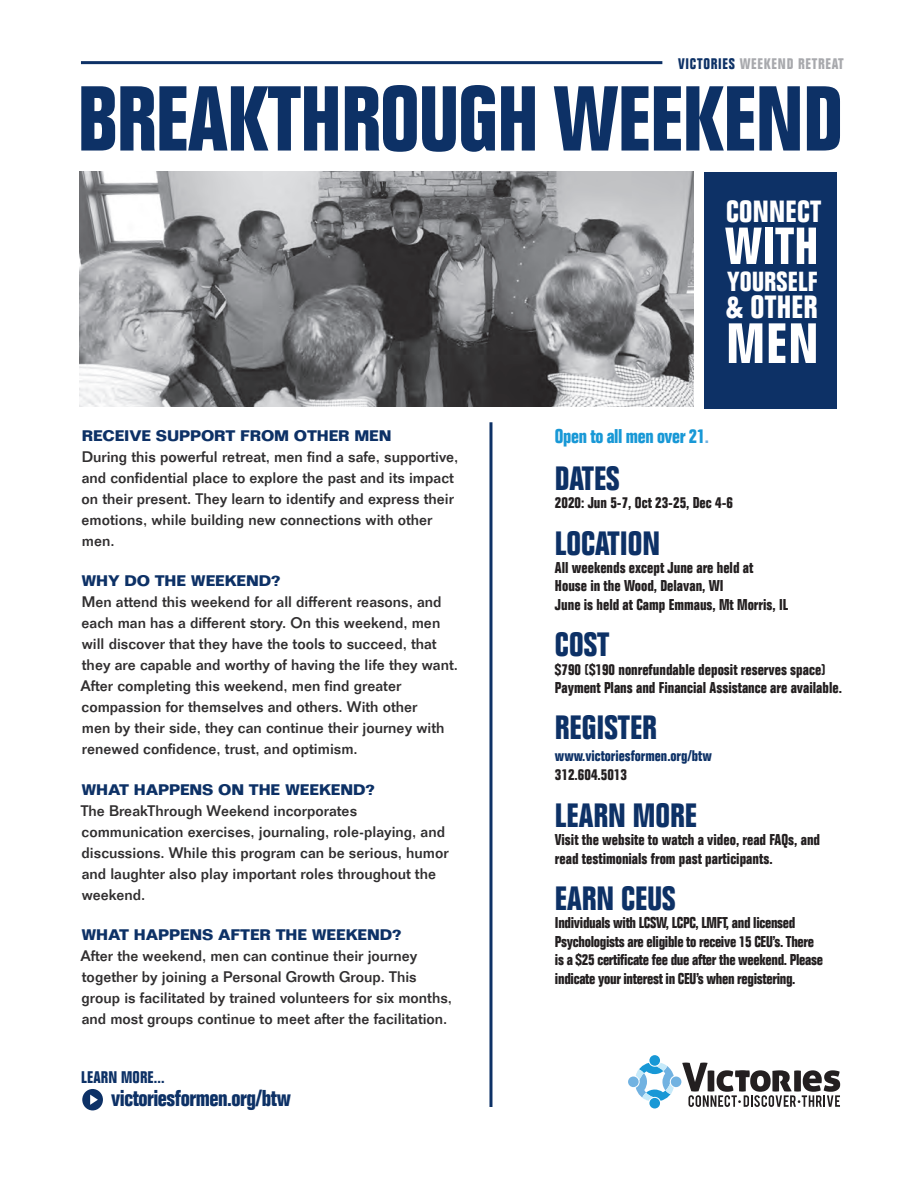
<style>
.page{position:relative;width:918px;height:1188px;background:#fff}
.page>*{position:absolute;margin:0;border:0;box-sizing:border-box;transform-origin:0 0}
.t1{font:700 condensed 90px "Folio";letter-spacing:-.01em;color:#0d3166}
.t2{font:700 condensed 55.5px "Folio";color:#fff}
.t3{font:700 condensed 51px "Folio";color:#fff}
.t4{font:700 condensed 33px "Folio";color:#0d3166}
.t5{font:700 condensed 31.5px "Folio";letter-spacing:.01em;color:#fff}
.t6{font:700 condensed 30px "Folio";letter-spacing:.01em;color:#fff}
.t7{font:700 condensed 27px "Folio";letter-spacing:.01em;color:#fff}
.t8{font:700 condensed 22.5px "Folio";letter-spacing:-.02em;color:#0d3166}
.t9{font:700 condensed 19.5px "Folio";letter-spacing:-.02em;color:#1898d6}
.t10{font:700 condensed 16.5px "Folio";letter-spacing:.01em;color:#0d3166}
.t11{font:700 condensed 15.3px/18.3px "Folio";color:#231f20}
.t12{font:700 condensed 15.3px/18.3px "Folio";letter-spacing:-.02em;color:#231f20}
.t13{font:500 15px/21px "Folio";color:#312f30}
.t14{font:700 15px "Folio";letter-spacing:-.01em;color:#0d3166}
.t15{font:700 condensed 15px "Folio";color:#0d3166}
.t16{font:700 condensed 15px "Folio";letter-spacing:.05em;color:#a8a9ad}
.s1{color:#0d3166}
.s2{color:#71b2e1}
</style>
<div class="page">
<img style="left:80px;top:172px;width:613px;height:235px">
<svg style="left:82px;top:1089px;width:21px;height:21px"></svg>
<hr style="left:489px;top:422px;width:3px;height:685px;background:#0d3166">
<hr style="left:81px;top:61px;width:581px;height:3px;background:#0d3166">
<div style="left:704px;top:172px;width:133px;height:237px;background:#0d3166"></div>
<svg style="left:682px;top:1063px;width:158px;height:44px"></svg>
<div style="left:671px;top:1077px;width:10px;height:10px;background:#71b2e1;border-radius:50%"></div>
<div style="left:628px;top:1077px;width:11px;height:10px;background:#71b2e1;border-radius:50%"></div>
<div style="left:649px;top:1098px;width:11px;height:11px;background:#1898d6;border-radius:50%"></div>
<div style="left:649px;top:1055px;width:11px;height:11px;background:#1898d6;border-radius:50%"></div>
<svg style="left:636px;top:1063px;width:38px;height:38px"></svg>
<p class="t16" style="left:678px;top:59px;width:167px"><span class="s1">VICTORIES</span> WEEKEND RETREAT</p>
<h1 class="t1" style="left:77px;top:86px;width:767px">BREAKTHROUGH WEEKEND</h1>
<p class="t14" style="left:82px;top:430px;width:311px">RECEIVE SUPPORT FROM OTHER MEN</p>
<p class="t13" style="left:82px;top:448px;width:378px">During this powerful retreat, men find a safe, supportive, and confidential place to explore the past and its impact on their present. They learn to identify and express their emotions, while building new connections with other men.</p>
<p class="t14" style="left:81px;top:576px;width:201px">WHY DO THE WEEKEND?</p>
<p class="t13" style="left:81px;top:593px;width:378px">Men attend this weekend for all different reasons, and each man has a different story. On this weekend, men will discover that they have the tools to succeed, that they are capable and worthy of having the life they want.<br>After completing this weekend, men find greater compassion for themselves and others. With other<br>men by their side, they can continue their journey with renewed confidence, trust, and optimism.</p>
<p class="t14" style="left:81px;top:784px;width:295px">WHAT HAPPENS ON THE WEEKEND?</p>
<p class="t13" style="left:81px;top:802px;width:370px">The BreakThrough Weekend incorporates communication exercises, journaling, role-playing, and discussions. While this program can be serious, humor and laughter also play important roles throughout the weekend.</p>
<p class="t14" style="left:81px;top:930px;width:322px">WHAT HAPPENS AFTER THE WEEKEND?</p>
<p class="t13" style="left:81px;top:947px;width:373px">After the weekend, men can continue their journey together by joining a Personal Growth Group. This group is facilitated by trained volunteers for six months, and most groups continue to meet after the facilitation.</p>
<p class="t10" style="left:81px;top:1071px;width:85px">LEARN MORE...</p>
<h3 class="t8" style="left:111px;top:1090px;width:181px">victoriesformen.org/btw</h3>
<h3 class="t6" style="left:726px;top:201px;width:97px">CONNECT</h3>
<h3 class="t3" style="left:725px;top:228px;width:95px">WITH</h3>
<h3 class="t7" style="left:727px;top:272px;width:92px">YOURSELF</h3>
<h3 class="t5" style="left:726px;top:296px;width:93px">&amp; OTHER</h3>
<h2 class="t2" style="left:727px;top:323px;width:93px">MEN</h2>
<h3 class="t9" style="left:555px;top:430px;width:155px">Open to all men over 21<span class="s2">.</span></h3>
<h3 class="t4" style="left:555px;top:466px;width:66px">DATES</h3>
<p class="t11" style="left:555px;top:495px;width:180px">2020: Jun 5-7, Oct 23-25, Dec 4-6</p>
<h3 class="t4" style="left:555px;top:531px;width:107px">LOCATION</h3>
<p class="t11" style="left:555px;top:560px;width:235px">All weekends except June are held at<br>House in the Wood, Delavan, WI<br>June is held at Camp Emmaus, Mt Morris, IL</p>
<h3 class="t4" style="left:555px;top:633px;width:56px">COST</h3>
<p class="t11" style="left:555px;top:661px;width:289px">$790 ($190 nonrefundable deposit reserves space)<br>Payment Plans and Financial Assistance are available.</p>
<h3 class="t4" style="left:555px;top:716px;width:103px">REGISTER</h3>
<p class="t15" style="left:555px;top:750px;width:158px">www.victoriesformen.org/btw</p>
<p class="t11" style="left:555px;top:767px;width:74px">312.604.5013</p>
<h3 class="t4" style="left:555px;top:803px;width:143px">LEARN MORE</h3>
<p class="t11" style="left:555px;top:832px;width:267px">Visit the website to watch a video, read FAQs, and read testimonials from past participants.</p>
<h3 class="t4" style="left:555px;top:886px;width:122px">EARN CEUS</h3>
<p class="t12" style="left:555px;top:915px;width:270px">Individuals with LCSW, LCPC, LMFT, and licensed Psychologists are eligible to receive 15 CEU’s. There is a $25 certificate fee due after the weekend. Please indicate your interest in CEU’s when registering.</p>
</div>
